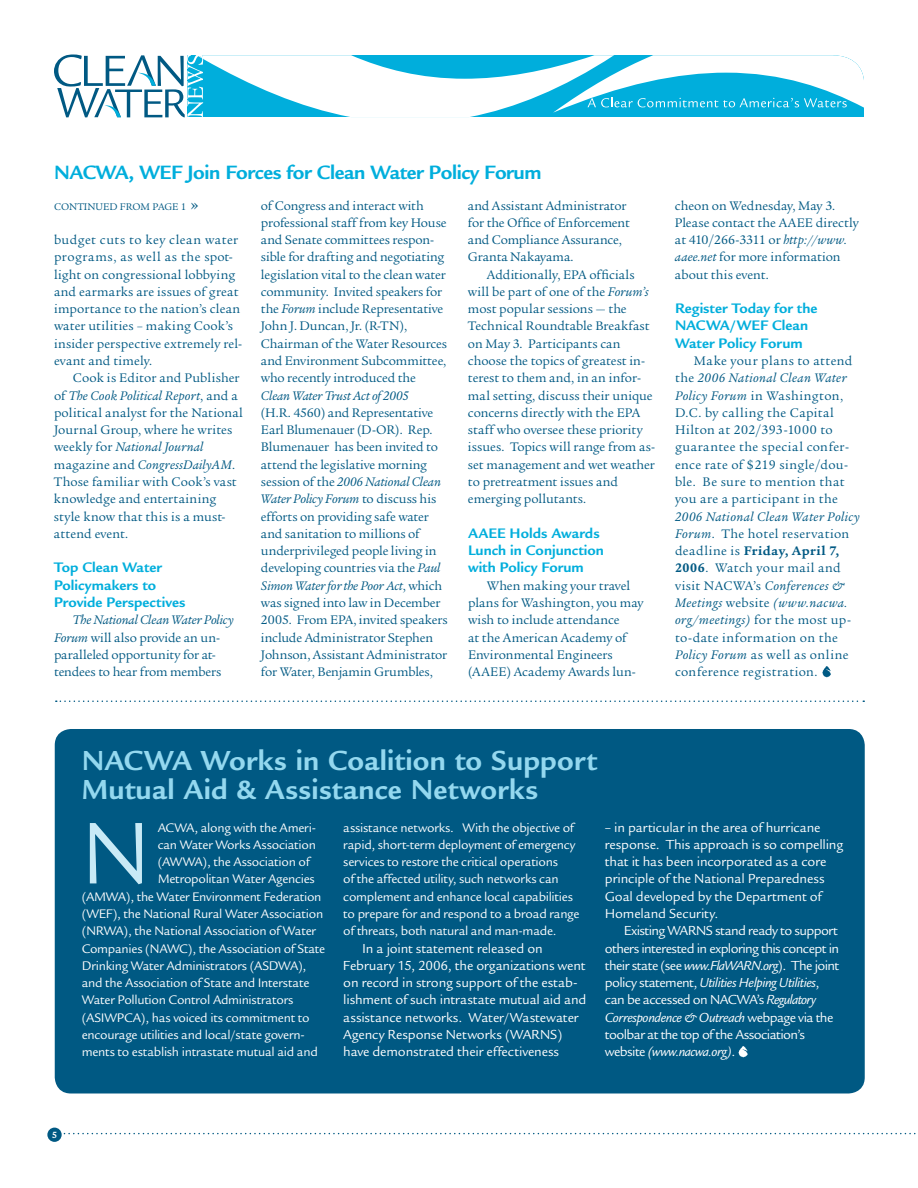
<style>
.page{position:relative;width:918px;height:1188px;background:#fff}
.page>*{position:absolute;margin:0;border:0;box-sizing:border-box;transform-origin:0 0}
.t1{font:95.25px "Legacy Sans";color:#c9eaf6}
.t2{font:700 30px/28.5px "Legacy Sans";letter-spacing:.01em;color:#94d8ef}
.t3{font:700 21px "Legacy Sans";letter-spacing:-.02em;color:#00aedc}
.t4{font:700 15px/17.2px "Legacy Sans";color:#00aedc}
.t5{font:14.25px/17.2px "Legacy Sans";letter-spacing:-.01em;color:#fff}
.t6{font:14.25px/17.2px "Legacy Sans";letter-spacing:-.04em;color:#fff}
.t7{font:13.5px/17.2px "Legacy Serif";letter-spacing:.005em;color:#005983}
.t8{font:13.5px/17.2px "Legacy Sans";letter-spacing:-.02em;color:#fff}
.t9{font:13.5px/17.2px "Legacy Serif";letter-spacing:.035em;color:#005983}
.t10{font:13.5px/17.2px "Legacy Serif";letter-spacing:.03em;color:#005983}
.t11{font:italic 13.5px "Legacy Serif";letter-spacing:-.01em;color:#005983}
.t12{font:10.5px "Legacy Serif";color:#005983}
.t13{font:700 9.75px "Legacy Sans";color:#fff}
.s1{font-size:18px}
.s2{font-style:italic}
.s3{font-weight:700}
</style>
<div class="page">
<svg style="left:822px;top:666px;width:9px;height:12px"></svg>
<svg style="left:56px;top:700px;width:808px;height:2px"></svg>
<svg style="left:63px;top:1133px;width:853px;height:1px"></svg>
<div style="left:47px;top:1128px;width:15px;height:14px;background:#005983;border-radius:50%"></div>
<div style="left:55px;top:729px;width:810px;height:365px;background:#005983;border-radius:16px"></div>
<svg style="left:738px;top:1046px;width:10px;height:12px"></svg>
<svg style="left:54px;top:54px;width:810px;height:64px"></svg>
<h3 class="t3" style="left:54px;top:164px;width:489px">NACWA, WEF Join Forces for Clean Water Policy Forum</h3>
<p class="t12" style="left:54px;top:202px;width:146px">CONTINUED FROM PAGE 1 <span class="s1">»</span></p>
<p class="t7" style="left:261px;top:198px;width:188px">of Congress and interact with professional staff from key House and Senate committees respon&shy;sible for drafting and negotiating legislation vital to the clean water community. Invited speakers for the <span class="s2">Forum</span> include Representative<br>John J. Duncan, Jr. (R-TN),<br>Chairman of the Water Resources and Environment Subcommittee, who recently introduced the</p>
<p class="t11" style="left:261px;top:390px;width:150px">Clean Water Trust Act of 2005</p>
<p class="t7" style="left:261px;top:405px;width:188px">(H.R. 4560) and Representative<br>Earl Blumenauer (D-OR). Rep.<br>Blumenauer has been invited to attend the legislative morning session of the <span class="s2">2006 National Clean<br>Water Policy Forum</span> to discuss his efforts on providing safe water and sanitation to millions of underprivileged people living in developing countries via the <span class="s2">Paul<br>Simon Water for the Poor Act</span>, which was signed into law in December<br>2005. From EPA, invited speakers include Administrator Stephen<br>Johnson, Assistant Administrator for Water, Benjamin Grumbles,</p>
<p class="t7" style="left:468px;top:198px;width:163px">and Assistant Administrator for the Office of Enforcement and Compliance Assurance,<br>Granta Nakayama.</p>
<p class="t7" style="left:468px;top:267px;width:189px;text-indent:19px">Additionally, EPA officials will be part of one of the <span class="s2">Forum’s </span>most popular sessions — the<br>Technical Roundtable Breakfast on May 3. Participants can choose the topics of greatest in&shy;terest to them and, in an infor&shy;mal setting, discuss their unique concerns directly with the EPA staff who oversee these priority issues. Topics will range from as&shy;set management and wet weather to pretreatment issues and emerging pollutants.</p>
<p class="t4" style="left:468px;top:526px;width:137px">AAEE Holds Awards<br>Lunch in Conjunction with Policy Forum</p>
<p class="t7" style="left:468px;top:578px;width:177px;text-indent:19px">When making your travel plans for Washington, you may wish to include attendance<br>at the American Academy of<br>Environmental Engineers (AAEE) Academy Awards lun-</p>
<p class="t7" style="left:54px;top:232px;width:190px">budget cuts to key clean water programs, as well as the spot&shy;light on congressional lobbying and earmarks are issues of great importance to the nation’s clean water utilities – making Cook’s insider perspective extremely rel&shy;evant and timely.</p>
<p class="t7" style="left:54px;top:371px;width:191px;text-indent:19px">Cook is Editor and Publisher of <span class="s2">The Cook Political Report</span>, and a political analyst for the National<br>Journal Group, where he writes weekly for <span class="s2">National Journal </span>magazine and <span class="s2">CongressDailyAM</span>.<br>Those familiar with Cook’s vast knowledge and entertaining style know that this is a must&shy;attend event.</p>
<p class="t4" style="left:54px;top:561px;width:133px">Top Clean Water<br>Policymakers to<br>Provide Perspectives</p>
<p class="t7" style="left:54px;top:613px;width:181px;text-indent:19px"><span class="s2">The National Clean Water Policy<br>Forum</span> will also provide an un&shy;paralleled opportunity for at&shy;tendees to hear from members</p>
<p class="t7" style="left:675px;top:198px;width:185px">cheon on Wednesday, May 3.<br>Please contact the AAEE directly at 410/266-3311 or <span class="s2">http://www. aaee.net</span> for more information about this event.</p>
<p class="t4" style="left:675px;top:301px;width:144px">Register Today for the<br>NACWA/WEF Clean<br>Water Policy Forum</p>
<p class="t10" style="left:675px;top:353px;width:179px;text-indent:19px">Make your plans to attend the <span class="s2">2006 National Clean Water<br>Policy Forum</span> in Washington,<br>D.C. by calling the Capital<br>Hilton at 202/393-1000 to guarantee the special confer&shy;ence rate of $219 single/dou&shy;ble. Be sure to mention that you are a participant in the</p>
<p class="t9" style="left:675px;top:509px;width:186px"><span class="s2">2006 National Clean Water Policy<br>Forum</span>. The hotel reservation deadline is <span class="s3">Friday, April 7,<br>2006</span>. Watch your mail and visit NACWA’s <span class="s2">Conferences &amp;<br>Meetings</span> website <span class="s2">(www.nacwa. org/meetings)</span> for the most up&shy;to-date information on the<br><span class="s2">Policy Forum</span> as well as online conference registration.</p>
<h2 class="t2" style="left:82px;top:750px;width:517px">NACWA Works in Coalition to Support<br>Mutual Aid &amp; Assistance Networks</h2>
<h1 class="t1" style="left:82px;top:818px;width:70px">N</h1>
<p class="t8" style="left:158px;top:820px;width:160px">ACWA, along with the Ameri-</p>
<p class="t5" style="left:605px;top:820px;width:240px">– in particular in the area of hurricane response. This approach is so compelling that it has been incorporated as a core principle of the National Preparedness Goal developed by the Department of Homeland Security.</p>
<p class="t6" style="left:605px;top:924px;width:236px;text-indent:19px">Existing WARNS stand ready to support others interested in exploring this concept in their state (see <span class="s2">www.FlaWARN.org</span>). The joint policy statement, <span class="s2">Utilities Helping Utilities</span>, can be accessed on NACWA’s <span class="s2">Regulatory Correspondence &amp; Outreach</span> webpage via the toolbar at the top of the Association’s website <span class="s2">(www.nacwa.org)</span>.</p>
<p class="t8" style="left:343px;top:820px;width:238px">assistance networks. With the objective of rapid, short-term deployment of emergency services to restore the critical operations<br>of the affected utility, such networks can complement and enhance local capabilities to prepare for and respond to a broad range of threats, both natural and man-made.</p>
<p class="t5" style="left:343px;top:941px;width:245px;text-indent:19px">In a joint statement released on February 15, 2006, the organizations went on record in strong support of the estab&shy;lishment of such intrastate mutual aid and assistance networks. Water/Wastewater Agency Response Networks (WARNS) have demonstrated their effectiveness</p>
<p class="t8" style="left:158px;top:837px;width:160px">can Water Works Association</p>
<p class="t8" style="left:158px;top:855px;width:153px">(AWWA), the Association of</p>
<p class="t8" style="left:158px;top:872px;width:159px">Metropolitan Water Agencies</p>
<p class="t8" style="left:82px;top:889px;width:241px">(AMWA), the Water Environment Federation</p>
<p class="t8" style="left:82px;top:906px;width:243px">(WEF), the National Rural Water Association</p>
<p class="t8" style="left:82px;top:924px;width:236px">(NRWA), the National Association of Water</p>
<p class="t8" style="left:82px;top:941px;width:245px">Companies (NAWC), the Association of State</p>
<p class="t8" style="left:82px;top:958px;width:226px">Drinking Water Administrators (ASDWA),</p>
<p class="t8" style="left:82px;top:976px;width:229px">and the Association of State and Interstate</p>
<p class="t8" style="left:82px;top:993px;width:213px">Water Pollution Control Administrators</p>
<p class="t8" style="left:82px;top:1010px;width:229px">(ASIWPCA), has voiced its commitment to</p>
<p class="t8" style="left:82px;top:1027px;width:225px">encourage utilities and local/state govern-</p>
<p class="t8" style="left:82px;top:1045px;width:238px">ments to establish intrastate mutual aid and</p>
<p class="t13" style="left:52px;top:1131px;width:7px">5</p>
</div>
